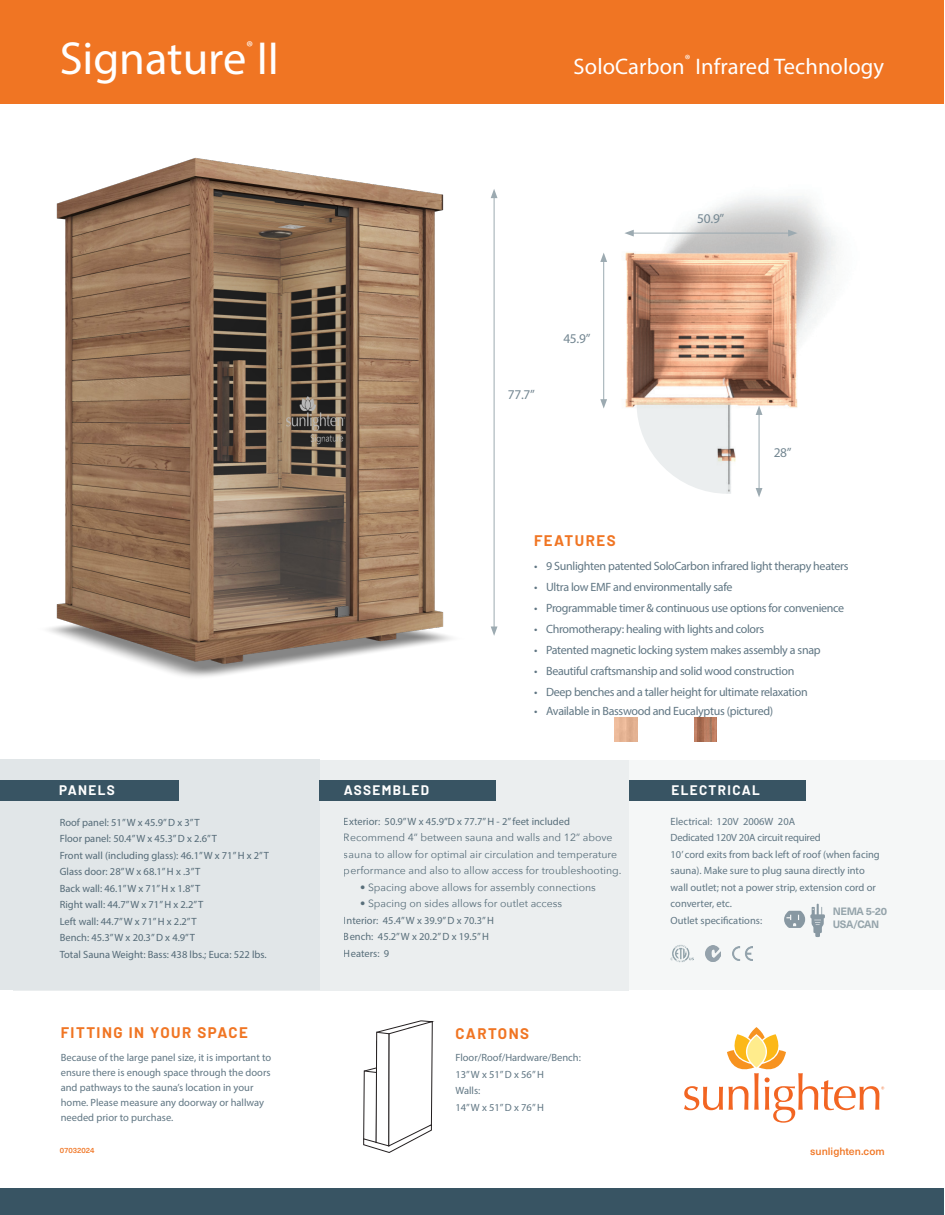
<style>
.page{position:relative;width:945px;height:1215px;background:#fff}
.page>*{position:absolute;margin:0;border:0;box-sizing:border-box;transform-origin:0 0}
.t1{font:46.5px "Myriad Pro";color:#fff}
.t2{font:22.5px "Myriad Pro";letter-spacing:.005em;color:#fff}
.t3{font:15.75px "Myriad Pro";color:#fff}
.t4{font:700 15px "Barlow";letter-spacing:.1em;color:#f07523}
.t5{font:700 13.5px "Barlow";letter-spacing:.1em;color:#fff}
.t6{font:13.5px "Myriad Pro";color:#fff}
.t7{font:13.35px "Myriad Pro";letter-spacing:-.02em;color:#748792}
.t8{font:12px "Myriad Pro";letter-spacing:-.025em;color:#607683}
.t9{font:10.5px/16.5px "Myriad Pro";color:#607683}
.t10{font:10.5px/16.5px "Avenir Next";color:#607683}
.t11{font:10.5px "Myriad Pro";letter-spacing:-.02em;color:#607683}
.t12{font:700 10.5px/13.5px "Neue Haas Unica W1 G";letter-spacing:-.04em;color:#9caab1}
.t13{font:500 10.5px "Neue Haas Unica W1 G";color:#f07523}
.t14{font:500 7.5px "Neue Haas Unica W1 G";color:#f07523}
</style>
<div class="page">
<img style="left:604px;top:196px;width:233px;height:293px">
<img style="left:48px;top:157px;width:450px;height:520px">
<div style="left:14px;top:760px;width:931px;height:230px;background:#f5f7f7"></div>
<div style="left:14px;top:760px;width:615px;height:231px;background:#ebeeef"></div>
<div style="left:0;top:760px;width:319px;height:230px;background:#e1e6e8"></div>
<div style="left:0;top:1189px;width:944px;height:26px;background:#385463"></div>
<div style="left:0;top:780px;width:178px;height:20px;background:#385463"></div>
<div style="left:319px;top:780px;width:177px;height:20px;background:#385463"></div>
<div style="left:629px;top:780px;width:177px;height:20px;background:#385463"></div>
<div style="left:0;top:1px;width:943px;height:103px;background:#f07523"></div>
<img style="left:615px;top:717px;width:23px;height:24px">
<hr style="left:494px;top:196px;width:1px;height:433px;background:#9caab1">
<svg style="left:491px;top:189px;width:7px;height:9px"></svg>
<svg style="left:491px;top:627px;width:7px;height:9px"></svg>
<hr style="left:631px;top:233px;width:160px;height:1px;background:#9caab1">
<svg style="left:624px;top:230px;width:10px;height:7px"></svg>
<svg style="left:788px;top:230px;width:9px;height:7px"></svg>
<hr style="left:603px;top:260px;width:1px;height:142px;background:#9caab1">
<svg style="left:600px;top:253px;width:7px;height:9px"></svg>
<svg style="left:600px;top:399px;width:7px;height:10px"></svg>
<hr style="left:759px;top:413px;width:1px;height:77px;background:#9caab1">
<svg style="left:756px;top:406px;width:6px;height:9px"></svg>
<svg style="left:756px;top:488px;width:6px;height:9px"></svg>
<svg style="left:363px;top:1020px;width:70px;height:133px"></svg>
<svg style="left:684px;top:1027px;width:200px;height:96px"></svg>
<img style="left:705px;top:946px;width:16px;height:15px">
<img style="left:733px;top:947px;width:20px;height:14px">
<img style="left:671px;top:945px;width:22px;height:18px">
<svg style="left:784px;top:904px;width:41px;height:33px"></svg>
<img style="left:694px;top:717px;width:23px;height:24px">
<svg style="left:636px;top:402px;width:95px;height:92px"></svg>
<p class="t3" style="left:246px;top:37px;width:8px">®</p>
<p class="t1" style="left:60px;top:30px;width:221px">Signature II</p>
<p class="t6" style="left:685px;top:51px;width:7px">®</p>
<p class="t2" style="left:695px;top:53px;width:190px">Infrared Technology</p>
<p class="t2" style="left:574px;top:53px;width:113px">SoloCarbon</p>
<p class="t7" style="left:508px;top:386px;width:29px">77.7”</p>
<p class="t7" style="left:563px;top:330px;width:29px">45.9”</p>
<p class="t4" style="left:534px;top:529px;width:83px">FEATURES</p>
<p class="t7" style="left:697px;top:211px;width:29px">50.9”</p>
<p class="t7" style="left:774px;top:444px;width:19px">28”</p>
<p class="t8" style="left:534px;top:558px;width:316px">• 9 Sunlighten patented SoloCarbon infrared light therapy heaters</p>
<p class="t8" style="left:534px;top:579px;width:200px">• Ultra low EMF and environmentally safe</p>
<p class="t8" style="left:534px;top:600px;width:312px">• Programmable timer &amp; continuous use options for convenience</p>
<p class="t8" style="left:534px;top:621px;width:232px">• Chromotherapy: healing with lights and colors</p>
<p class="t8" style="left:534px;top:642px;width:288px">• Patented magnetic locking system makes assembly a snap</p>
<p class="t8" style="left:534px;top:663px;width:262px">• Beautiful craftsmanship and solid wood construction</p>
<p class="t8" style="left:534px;top:684px;width:275px">• Deep benches and a taller height for ultimate relaxation</p>
<p class="t8" style="left:534px;top:704px;width:241px">• Available in Basswood and Eucalyptus (pictured)</p>
<p class="t5" style="left:59px;top:780px;width:57px">PANELS</p>
<p class="t5" style="left:344px;top:780px;width:87px">ASSEMBLED</p>
<p class="t5" style="left:672px;top:780px;width:90px">ELECTRICAL</p>
<p class="t9" style="left:60px;top:814px;width:211px">Roof panel: 51” W x 45.9” D x 3” T<br>Floor panel: 50.4” W x 45.3” D x 2.6” T<br>Front wall (including glass): 46.1” W x 71” H x 2” T Glass door: 28” W x 68.1” H x .3” T<br>Back wall: 46.1” W x 71” H x 1.8” T<br>Right wall: 44.7” W x 71” H x 2.2” T<br>Left wall: 44.7” W x 71” H x 2.2” T<br>Bench: 45.3” W x 20.3” D x 4.9” T<br>Total Sauna Weight: Bass: 438 lbs.; Euca: 522 lbs.</p>
<p class="t4" style="left:61px;top:1022px;width:189px">FITTING IN YOUR SPACE</p>
<p class="t9" style="left:61px;top:1050px;width:212px;line-height:15px">Because of the large panel size, it is important to ensure there is enough space through the doors and pathways to the sauna’s location in your home. Please measure any doorway or hallway needed prior to purchase.</p>
<p class="t14" style="left:60px;top:1145px;width:36px">07032024</p>
<p class="t9" style="left:344px;top:813px;width:228px">Exterior: 50.9” W x 45.9”D x 77.7” H - 2” feet included</p>
<p class="t10" style="left:344px;top:829px;width:279px">Recommend 4” between sauna and walls and 12” above sauna to allow for optimal air circulation and temperature performance and also to allow access for troubleshooting.</p>
<p class="t10" style="left:360px;top:878px;width:237px">• Spacing above allows for assembly connections</p>
<p class="t10" style="left:360px;top:895px;width:203px">• Spacing on sides allows for outlet access</p>
<p class="t9" style="left:344px;top:912px;width:152px">Interior: 45.4” W x 39.9” D x 70.3” H<br>Bench: 45.2” W x 20.2” D x 19.5” H<br>Heaters: 9</p>
<h3 class="t4" style="left:455px;top:1022px;width:75px">CARTONS</h3>
<p class="t9" style="left:455px;top:1049px;width:127px">Floor/Roof/Hardware/Bench:<br>13” W x 51” D x 56” H<br>Walls:<br>14” W x 51” D x 76” H</p>
<p class="t9" style="left:671px;top:813px;width:126px">Electrical: 120V 2006W 20A</p>
<p class="t11" style="left:671px;top:831px;width:152px">Dedicated 120V 20A circuit required</p>
<p class="t9" style="left:671px;top:846px;width:211px">10’ cord exits from back left of roof (when facing sauna). Make sure to plug sauna directly into</p>
<p class="t9" style="left:671px;top:879px;width:207px">wall outlet; not a power strip, extension cord or</p>
<p class="t9" style="left:671px;top:895px;width:63px">converter, etc.</p>
<p class="t9" style="left:671px;top:912px;width:93px">Outlet specifications:</p>
<p class="t12" style="left:833px;top:904px;width:56px">NEMA 5-20<br>USA/CAN</p>
<p class="t13" style="left:810px;top:1143px;width:76px">sunlighten.com</p>
</div>
